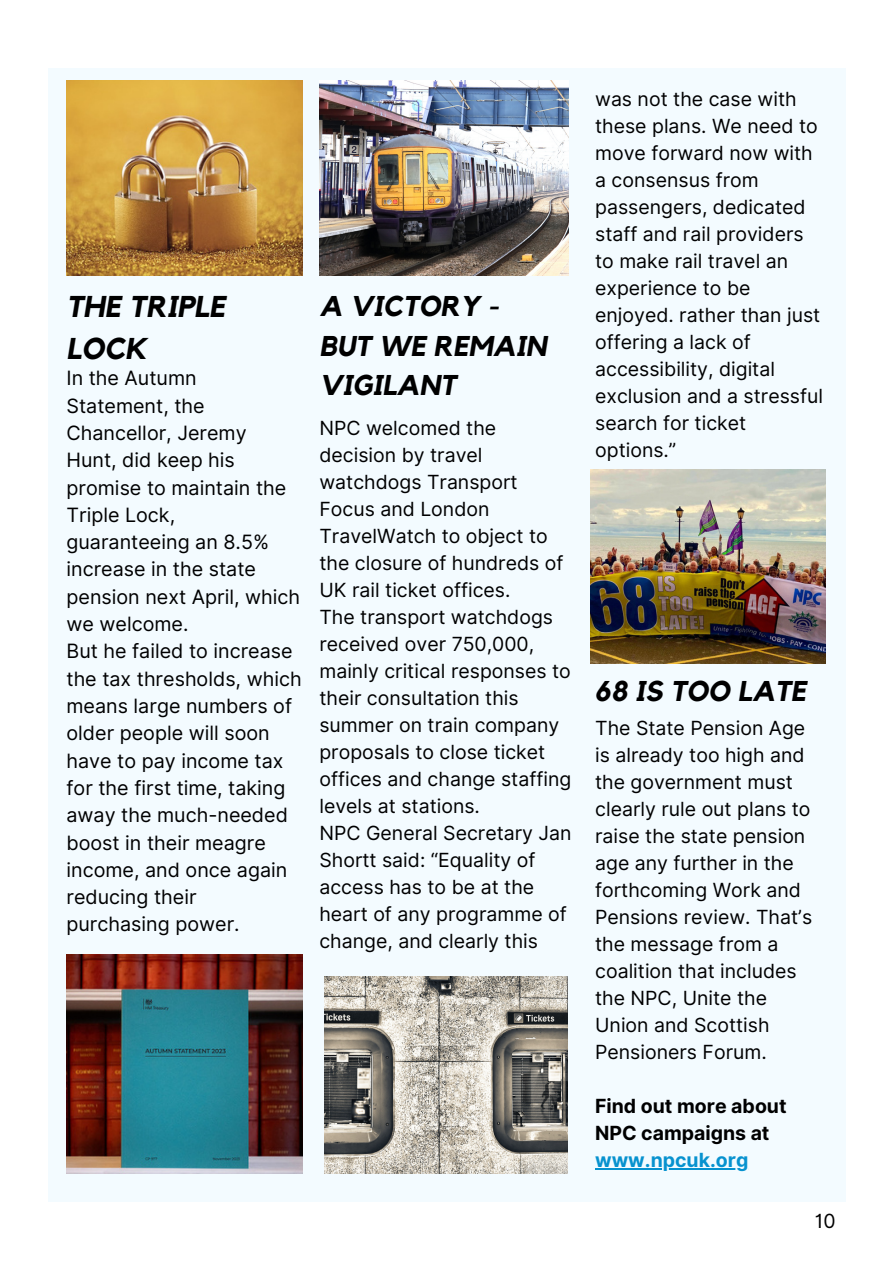
<style>
.page{position:relative;width:893px;height:1264px;background:#fff}
.page>*{position:absolute;margin:0;border:0;box-sizing:border-box;transform-origin:0 0}
.t1{font:italic 700 30px/41.5px "Kollektif";color:#000}
.t2{font:italic 700 28.5px/39.3px "Kollektif";color:#000}
.t3{font:19.65px/27.3px "Inter";color:#000}
.t4{font:19.5px/27px "Inter";color:#000}
.t5{font:700 19.5px/27px "Inter";color:#000}
.s1{color:#0792cf}
</style>
<div class="page">
<div style="left:48px;top:69px;width:797px;height:1133px;background:#f3fbff"></div>
<img style="left:66px;top:954px;width:237px;height:219px">
<img style="left:325px;top:976px;width:242px;height:196px">
<img style="left:66px;top:80px;width:237px;height:196px">
<img style="left:590px;top:470px;width:235px;height:193px">
<img style="left:319px;top:80px;width:249px;height:196px">
<hr style="left:595px;top:1168px;width:153px;height:1px;background:#0792cf">
<p class="t1" style="left:66px;top:287px;width:160px">THE TRIPLE<br>LOCK</p>
<p class="t3" style="left:66px;top:364px;width:235px">In the Autumn<br>Statement, the<br>Chancellor, Jeremy<br>Hunt, did keep his promise to maintain the<br>Triple Lock, guaranteeing an 8.5% increase in the state pension next April, which we welcome.</p>
<p class="t3" style="left:66px;top:637px;width:237px">But he failed to increase the tax thresholds, which means large numbers of older people will soon have to pay income tax for the first time, taking away the much-needed boost in their meagre income, and once again reducing their purchasing power.</p>
<p class="t2" style="left:319px;top:288px;width:228px">A VICTORY -<br>BUT WE REMAIN<br>VIGILANT</p>
<p class="t4" style="left:319px;top:414px;width:245px">NPC welcomed the decision by travel watchdogs Transport<br>Focus and London<br>TravelWatch to object to the closure of hundreds of<br>UK rail ticket offices.</p>
<p class="t4" style="left:319px;top:603px;width:253px">The transport watchdogs received over 750,000, mainly critical responses to their consultation this summer on train company proposals to close ticket offices and change staffing levels at stations.</p>
<p class="t4" style="left:319px;top:819px;width:254px">NPC General Secretary Jan<br>Shortt said: “Equality of access has to be at the heart of any programme of change, and clearly this</p>
<p class="t4" style="left:595px;top:86px;width:229px">was not the case with these plans. We need to move forward now with a consensus from passengers, dedicated staff and rail providers to make rail travel an experience to be enjoyed. rather than just offering a lack of accessibility, digital exclusion and a stressful search for ticket options.”</p>
<p class="t2" style="left:594px;top:673px;width:213px">68 IS TOO LATE</p>
<p class="t4" style="left:595px;top:714px;width:218px">The State Pension Age is already too high and the government must clearly rule out plans to raise the state pension age any further in the forthcoming Work and<br>Pensions review. That’s the message from a coalition that includes the NPC, Unite the<br>Union and Scottish<br>Pensioners Forum.</p>
<p class="t5" style="left:595px;top:1092px;width:193px">Find out more about<br>NPC campaigns at <span class="s1">www.npcuk.org</span></p>
<p class="t4" style="left:814px;top:1207px;width:22px">10</p>
</div>
